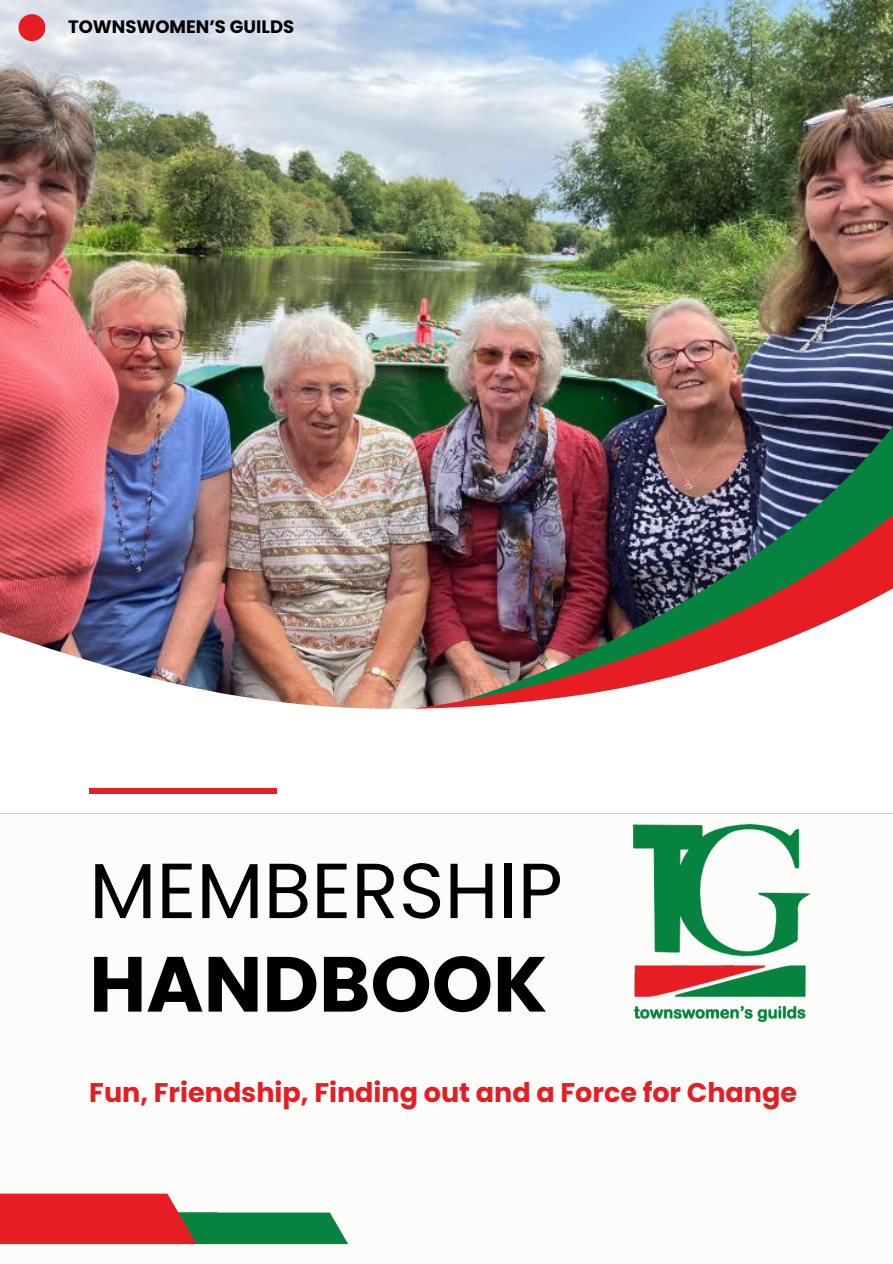
<style>
.page{position:relative;width:893px;height:1264px;background:#fff}
.page>*{position:absolute;margin:0;border:0;box-sizing:border-box;transform-origin:0 0}
.t1{font:78px "Poppins";color:#000}
.t2{font:700 78px "Poppins";color:#000}
.t3{font:700 27px "Poppins";color:#e71d24}
.t4{font:700 18px "Poppins";color:#000}
</style>
<div class="page">
<div style="left:0;top:0;width:892px;height:1262px;background:#fcfcfa"></div>
<img style="left:0;top:0;width:892px;height:369px">
<img style="left:0;top:369px;width:892px;height:111px">
<img style="left:0;top:480px;width:892px;height:86px">
<img style="left:0;top:566px;width:892px;height:228px">
<div style="left:89px;top:788px;width:188px;height:5px;background:#e71d24"></div>
<div style="left:18px;top:14px;width:27px;height:27px;background:#e71d24;border-radius:50%"></div>
<svg style="left:0;top:1193px;width:348px;height:50px"></svg>
<img style="left:589px;top:790px;width:264px;height:233px">
<p class="t4" style="left:68px;top:14px;width:228px">TOWNSWOMEN’S GUILDS</p>
<p class="t1" style="left:89px;top:836px;width:475px">MEMBERSHIP</p>
<p class="t2" style="left:89px;top:929px;width:459px">HANDBOOK</p>
<p class="t3" style="left:89px;top:1073px;width:709px">Fun, Friendship, Finding out and a Force for Change</p>
</div>
